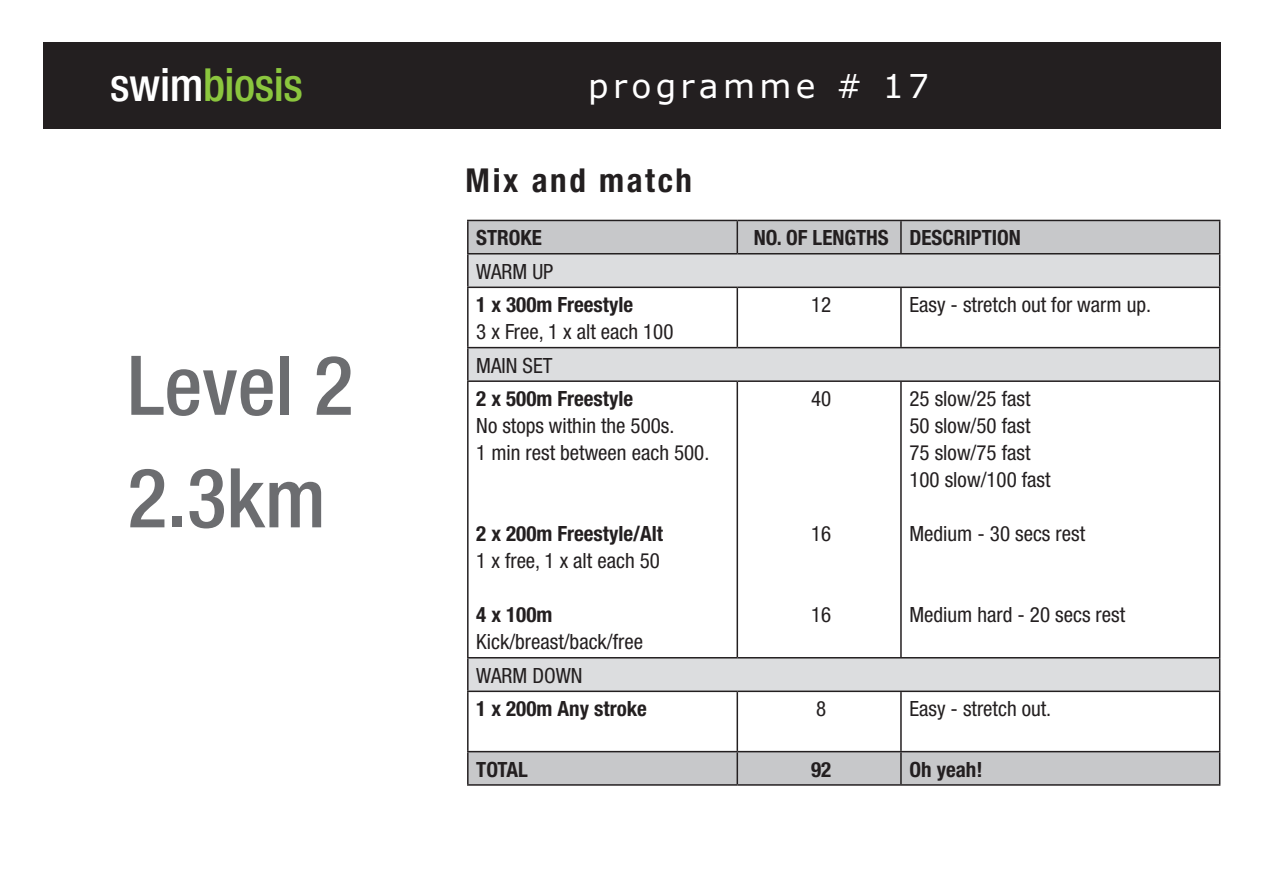
<style>
.page{position:relative;width:1263px;height:893px;background:#fff}
.page>*{position:absolute;margin:0;border:0;box-sizing:border-box;transform-origin:0 0}
.t1{font:500 condensed 82.5px/112.5px "Helvetica Neue";color:#6c6d70}
.t2{font:500 condensed 45.6px "Helvetica Neue";letter-spacing:-.01em;color:#8bc63e}
.t3{font:33px "Verdana Plain";letter-spacing:.13em;color:#fff}
.t4{font:700 condensed 33px "Helvetica Neue";letter-spacing:.08em;color:#231f20}
.t5{font:condensed 21px/27px "Helvetica Neue";color:#231f20}
.t6{font:700 condensed 21px "Helvetica Neue";color:#231f20}
.s1{color:#fff}
</style>
<div class="page">
<div style="left:43px;top:43px;width:1177px;height:86px;background:#231f20"></div>
<svg style="left:469px;top:221px;width:750px;height:563px;fill:#c7c8ca"></svg>
<svg style="left:469px;top:254px;width:750px;height:437px"></svg>
<hr style="left:467px;top:220px;width:270px;height:1px;background:#231f20">
<hr style="left:467px;top:221px;width:2px;height:32px;background:#231f20">
<hr style="left:737px;top:220px;width:164px;height:1px;background:#231f20">
<hr style="left:736px;top:221px;width:2px;height:32px;background:#231f20">
<hr style="left:901px;top:220px;width:319px;height:1px;background:#231f20">
<hr style="left:900px;top:221px;width:2px;height:32px;background:#231f20">
<hr style="left:1219px;top:221px;width:1px;height:32px;background:#231f20">
<hr style="left:467px;top:253px;width:270px;height:1px;background:#231f20">
<hr style="left:467px;top:254px;width:2px;height:33px;background:#231f20">
<hr style="left:737px;top:253px;width:164px;height:1px;background:#231f20">
<hr style="left:901px;top:253px;width:319px;height:1px;background:#231f20">
<hr style="left:1219px;top:254px;width:1px;height:33px;background:#231f20">
<hr style="left:467px;top:287px;width:270px;height:1px;background:#231f20">
<hr style="left:467px;top:288px;width:2px;height:59px;background:#231f20">
<hr style="left:737px;top:287px;width:164px;height:1px;background:#231f20">
<hr style="left:736px;top:288px;width:2px;height:59px;background:#231f20">
<hr style="left:901px;top:287px;width:319px;height:1px;background:#231f20">
<hr style="left:900px;top:288px;width:2px;height:59px;background:#231f20">
<hr style="left:1219px;top:288px;width:1px;height:59px;background:#231f20">
<hr style="left:467px;top:347px;width:270px;height:1px;background:#231f20">
<hr style="left:467px;top:348px;width:2px;height:32px;background:#231f20">
<hr style="left:737px;top:347px;width:164px;height:1px;background:#231f20">
<hr style="left:901px;top:347px;width:319px;height:1px;background:#231f20">
<hr style="left:1219px;top:348px;width:1px;height:32px;background:#231f20">
<hr style="left:467px;top:380px;width:270px;height:2px;background:#231f20">
<hr style="left:467px;top:382px;width:2px;height:275px;background:#231f20">
<hr style="left:737px;top:380px;width:164px;height:2px;background:#231f20">
<hr style="left:736px;top:382px;width:2px;height:275px;background:#231f20">
<hr style="left:901px;top:380px;width:319px;height:2px;background:#231f20">
<hr style="left:900px;top:382px;width:2px;height:275px;background:#231f20">
<hr style="left:1219px;top:382px;width:1px;height:275px;background:#231f20">
<hr style="left:467px;top:657px;width:270px;height:1px;background:#231f20">
<hr style="left:467px;top:658px;width:2px;height:33px;background:#231f20">
<hr style="left:737px;top:657px;width:164px;height:1px;background:#231f20">
<hr style="left:901px;top:657px;width:319px;height:1px;background:#231f20">
<hr style="left:1219px;top:658px;width:1px;height:33px;background:#231f20">
<hr style="left:467px;top:691px;width:270px;height:1px;background:#231f20">
<hr style="left:467px;top:692px;width:2px;height:59px;background:#231f20">
<hr style="left:737px;top:691px;width:164px;height:1px;background:#231f20">
<hr style="left:736px;top:692px;width:2px;height:59px;background:#231f20">
<hr style="left:901px;top:691px;width:319px;height:1px;background:#231f20">
<hr style="left:900px;top:692px;width:2px;height:59px;background:#231f20">
<hr style="left:1219px;top:692px;width:1px;height:59px;background:#231f20">
<hr style="left:467px;top:751px;width:270px;height:1px;background:#231f20">
<hr style="left:467px;top:752px;width:2px;height:32px;background:#231f20">
<hr style="left:737px;top:751px;width:164px;height:1px;background:#231f20">
<hr style="left:736px;top:752px;width:2px;height:32px;background:#231f20">
<hr style="left:901px;top:751px;width:319px;height:1px;background:#231f20">
<hr style="left:900px;top:752px;width:2px;height:32px;background:#231f20">
<hr style="left:1219px;top:752px;width:1px;height:32px;background:#231f20">
<hr style="left:467px;top:784px;width:270px;height:2px;background:#231f20">
<hr style="left:737px;top:784px;width:164px;height:2px;background:#231f20">
<hr style="left:901px;top:784px;width:319px;height:2px;background:#231f20">
<h2 class="t2" style="left:110px;top:57px;width:194px"><span class="s1">swim</span>biosis</h2>
<h3 class="t3" style="left:588px;top:65px;width:343px">programme # 17</h3>
<h1 class="t1" style="left:128px;top:328px;width:227px">Level 2<br>2.3km</h1>
<h3 class="t4" style="left:466px;top:160px;width:228px">Mix and match</h3>
<p class="t6" style="left:476px;top:225px;width:67px">STROKE</p>
<p class="t6" style="left:754px;top:225px;width:269px">NO. OF LENGTHS DESCRIPTION</p>
<p class="t5" style="left:476px;top:258px;width:79px">WARM UP</p>
<p class="t6" style="left:476px;top:292px;width:158px">1 x 300m Freestyle</p>
<p class="t5" style="left:476px;top:318px;width:199px">3 x Free, 1 x alt each 100</p>
<p class="t5" style="left:811px;top:291px;width:22px">12</p>
<p class="t5" style="left:909px;top:291px;width:243px">Easy - stretch out for warm up.</p>
<p class="t5" style="left:476px;top:352px;width:78px">MAIN SET</p>
<p class="t6" style="left:476px;top:386px;width:158px">2 x 500m Freestyle</p>
<p class="t5" style="left:476px;top:412px;width:235px">No stops within the 500s.<br>1 min rest between each 500.</p>
<p class="t6" style="left:476px;top:521px;width:188px">2 x 200m Freestyle/Alt</p>
<p class="t5" style="left:476px;top:547px;width:185px">1 x free, 1 x alt each 50</p>
<p class="t6" style="left:476px;top:602px;width:78px">4 x 100m</p>
<p class="t5" style="left:476px;top:628px;width:168px">Kick/breast/back/free</p>
<p class="t5" style="left:811px;top:385px;width:22px">40</p>
<p class="t5" style="left:811px;top:520px;width:22px">16</p>
<p class="t5" style="left:811px;top:601px;width:22px">16</p>
<p class="t5" style="left:909px;top:385px;width:143px">25 slow/25 fast<br>50 slow/50 fast<br>75 slow/75 fast<br>100 slow/100 fast</p>
<p class="t5" style="left:909px;top:520px;width:177px">Medium - 30 secs rest</p>
<p class="t5" style="left:909px;top:601px;width:217px">Medium hard - 20 secs rest</p>
<p class="t5" style="left:476px;top:662px;width:108px">WARM DOWN</p>
<p class="t6" style="left:476px;top:696px;width:172px">1 x 200m Any stroke</p>
<p class="t5" style="left:816px;top:695px;width:12px">8</p>
<p class="t5" style="left:909px;top:695px;width:143px">Easy - stretch out.</p>
<p class="t6" style="left:476px;top:756px;width:53px">TOTAL</p>
<p class="t6" style="left:811px;top:756px;width:22px">92</p>
<p class="t6" style="left:909px;top:756px;width:75px">Oh yeah!</p>
</div>
